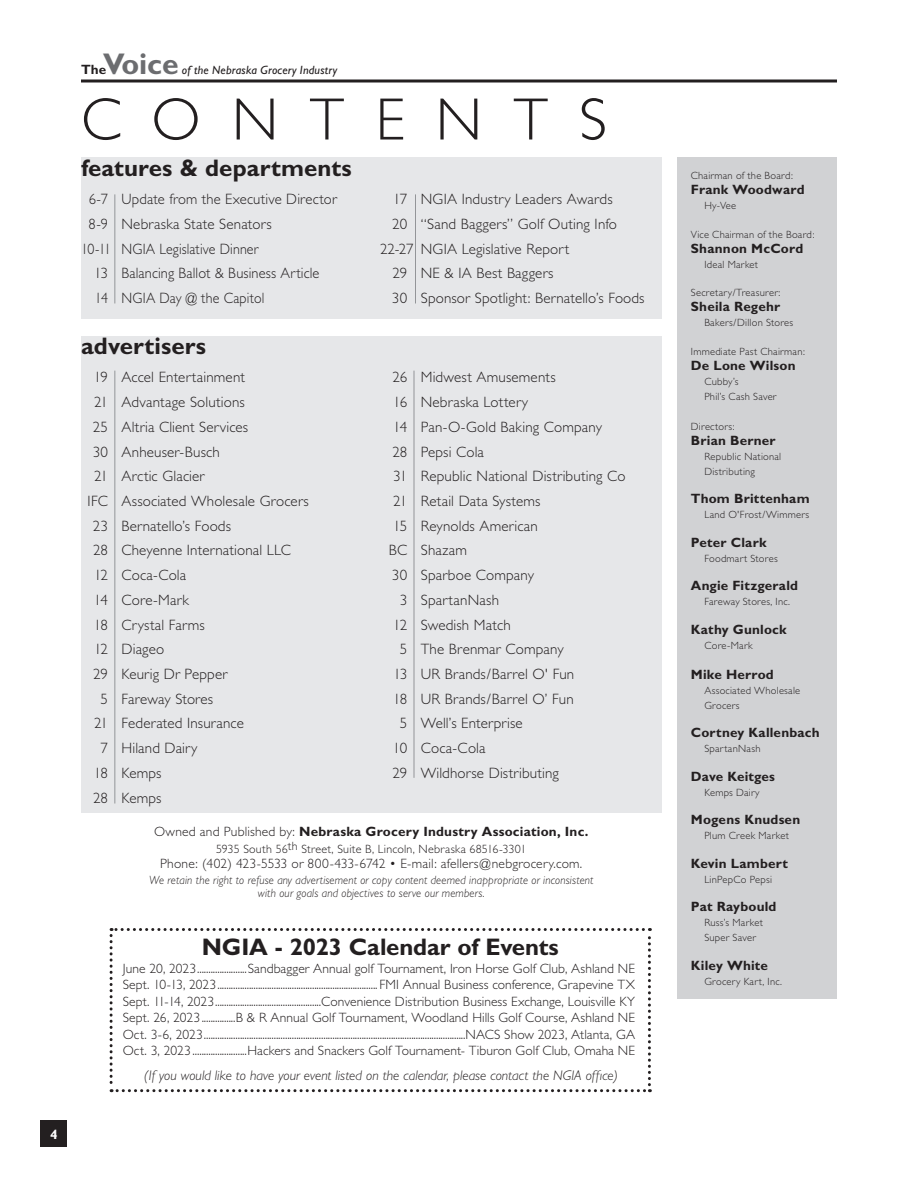
<style>
.page{position:relative;width:918px;height:1188px;background:#fff}
.page>*{position:absolute;margin:0;border:0;box-sizing:border-box;transform-origin:0 0}
.t1{font:300 60px "Gill Sans";letter-spacing:.52em;color:#231f20}
.t2{font:700 30px "Gill Sans";letter-spacing:-.005em;color:#6c6d70}
.Headline{font:700 24px "Gill Sans";color:#231f20}
.t3{font:300 15px "Gill Sans";letter-spacing:.01em;color:#231f20}
.t4{font:300 15px "Gill Sans";letter-spacing:.01em;color:#231f20;scale:.93 1}
.Body_Copy{font:italic 300 13.95px "Gill Sans";color:#231f20}
.Body_Copy-2{font:300 13.5px "Gill Sans";letter-spacing:.005em;color:#231f20}
.t5{font:700 13.5px "Gill Sans";letter-spacing:.015em;color:#231f20}
.t6{font:700 13.5px "Gill Sans";color:#fff}
.t7{font:italic 300 12px "Gill Sans";letter-spacing:.015em;color:#231f20;scale:.94 1}
.t8{font:300 12px "Gill Sans";letter-spacing:.02em;color:#231f20}
.t9{font:italic 12px "Gill Sans";letter-spacing:.015em;color:#231f20}
.t10{font:300 10.5px/15px "Gill Sans";letter-spacing:.025em;color:#231f20}
.s1{font-weight:300}
</style>
<div class="page">
<hr style="left:81px;top:80px;width:756px;height:2px;background:#231f20">
<div style="left:40px;top:1120px;width:28px;height:28px;background:#231f20"></div>
<div style="left:81px;top:158px;width:581px;height:161px;background:#e6e7e9"></div>
<hr style="left:415px;top:194px;width:1px;height:109px;background:#939598">
<hr style="left:114px;top:194px;width:1px;height:109px;background:#939598">
<div style="left:81px;top:336px;width:581px;height:476px;background:#e6e7e9"></div>
<hr style="left:414px;top:371px;width:1px;height:407px;background:#939598">
<hr style="left:114px;top:371px;width:1px;height:433px;background:#939598">
<div style="left:677px;top:158px;width:160px;height:841px;background:#d1d2d4"></div>
<svg style="left:110px;top:928px;width:541px;height:164px"></svg>
<p class="t6" style="left:50px;top:1127px;width:9px">4</p>
<h2 class="t2" style="left:103px;top:46px;width:77px">Voice</h2>
<p class="t5" style="left:81px;top:62px;width:27px">The</p>
<p class="t9" style="left:182px;top:63px;width:157px">of the Nebraska Grocery Industry</p>
<p class="t1" style="left:81px;top:86px;width:528px">CONTENTS</p>
<p class="Headline" style="left:81px;top:153px;width:272px">features &amp; departments</p>
<p class="t3" style="left:89px;top:191px;width:250px">6-7 Update from the Executive Director</p>
<p class="t3" style="left:89px;top:215px;width:185px">8-9 Nebraska State Senators</p>
<p class="t4" style="left:81px;top:240px;width:192px">10-11 NGIA Legislative Dinner</p>
<p class="t3" style="left:94px;top:265px;width:227px">13 Balancing Ballot &amp; Business Article</p>
<p class="t4" style="left:95px;top:290px;width:184px">14 NGIA Day @ the Capitol</p>
<p class="Headline" style="left:81px;top:332px;width:127px">advertisers</p>
<p class="t3" style="left:94px;top:369px;width:153px">19 Accel Entertainment</p>
<p class="t3" style="left:94px;top:394px;width:152px">21 Advantage Solutions</p>
<p class="t3" style="left:93px;top:418px;width:157px">25 Altria Client Services</p>
<p class="t3" style="left:93px;top:443px;width:129px">30 Anheuser-Busch</p>
<p class="t3" style="left:94px;top:468px;width:112px">21 Arctic Glacier</p>
<p class="t3" style="left:88px;top:493px;width:223px">IFC Associated Wholesale Grocers</p>
<p class="t3" style="left:93px;top:517px;width:140px">23 Bernatello’s Foods</p>
<p class="t3" style="left:93px;top:542px;width:199px">28 Cheyenne International LLC</p>
<p class="t3" style="left:94px;top:567px;width:94px">12 Coca-Cola</p>
<p class="t3" style="left:94px;top:591px;width:96px">14 Core-Mark</p>
<p class="t3" style="left:94px;top:616px;width:113px">18 Crystal Farms</p>
<p class="t3" style="left:94px;top:641px;width:72px">12 Diageo</p>
<p class="t3" style="left:93px;top:666px;width:136px">29 Keurig Dr Pepper</p>
<p class="t3" style="left:100px;top:690px;width:114px">5 Fareway Stores</p>
<p class="t3" style="left:94px;top:715px;width:151px">21 Federated Insurance</p>
<p class="t3" style="left:100px;top:740px;width:98px">7 Hiland Dairy</p>
<p class="t3" style="left:94px;top:764px;width:69px">18 Kemps</p>
<p class="t3" style="left:93px;top:789px;width:70px">28 Kemps</p>
<p class="t3" style="left:393px;top:191px;width:221px">17 NGIA Industry Leaders Awards</p>
<p class="t3" style="left:392px;top:215px;width:226px">20 “Sand Baggers” Golf Outing Info</p>
<p class="t3" style="left:380px;top:240px;width:190px">22-27 NGIA Legislative Report</p>
<p class="t3" style="left:392px;top:265px;width:163px">29 NE &amp; IA Best Baggers</p>
<p class="t3" style="left:392px;top:290px;width:254px">30 Sponsor Spotlight: Bernatello’s Foods</p>
<p class="t3" style="left:392px;top:369px;width:165px">26 Midwest Amusements</p>
<p class="t3" style="left:393px;top:394px;width:137px">16 Nebraska Lottery</p>
<p class="t3" style="left:393px;top:418px;width:210px">14 Pan-O-Gold Baking Company</p>
<p class="t3" style="left:392px;top:443px;width:93px">28 Pepsi Cola</p>
<p class="t3" style="left:393px;top:468px;width:234px">31 Republic National Distributing Co</p>
<p class="t3" style="left:393px;top:493px;width:149px">21 Retail Data Systems</p>
<p class="t3" style="left:393px;top:517px;width:146px">15 Reynolds American</p>
<p class="t3" style="left:389px;top:542px;width:80px">BC Shazam</p>
<p class="t3" style="left:392px;top:567px;width:144px">30 Sparboe Company</p>
<p class="t3" style="left:400px;top:591px;width:101px">3 SpartanNash</p>
<p class="t3" style="left:393px;top:616px;width:119px">12 Swedish Match</p>
<p class="t3" style="left:400px;top:641px;width:166px">5 The Brenmar Company</p>
<p class="t3" style="left:394px;top:666px;width:182px">13 UR Brands/Barrel O' Fun</p>
<p class="t3" style="left:393px;top:690px;width:182px">18 UR Brands/Barrel O’ Fun</p>
<p class="t3" style="left:400px;top:715px;width:124px">5 Well’s Enterprise</p>
<p class="t3" style="left:393px;top:740px;width:94px">10 Coca-Cola</p>
<p class="t3" style="left:392px;top:764px;width:168px">29 Wildhorse Distributing</p>
<p class="t5" style="left:154px;top:824px;width:436px"><span class="s1">Owned and Published by:</span> Nebraska Grocery Industry Association, Inc.</p>
<p class="t8" style="left:216px;top:842px;width:312px">5935 South 56th Street, Suite B, Lincoln, Nebraska 68516-3301</p>
<p class="Body_Copy-2" style="left:160px;top:856px;width:424px">Phone: (402) 423-5533 or 800-433-6742 • E-mail: afellers@nebgrocery.com.</p>
<p class="t7" style="left:149px;top:873px;width:474px">We retain the right to refuse any advertisement or copy content deemed inappropriate or inconsistent</p>
<p class="t7" style="left:258px;top:886px;width:243px">with our goals and objectives to serve our members.</p>
<p class="Headline" style="left:202px;top:933px;width:358px">NGIA - 2023 Calendar of Events</p>
<p class="Body_Copy-2" style="left:123px;top:961px;width:514px">June 20, 2023......................Sandbagger Annual golf Tournament, Iron Horse Golf Club, Ashland NE</p>
<p class="Body_Copy-2" style="left:123px;top:977px;width:514px">Sept. 10-13, 2023....................................................................... FMI Annual Business conference, Grapevine TX</p>
<p class="Body_Copy-2" style="left:123px;top:994px;width:514px">Sept. 11-14, 2023...............................................Convenience Distribution Business Exchange, Louisville KY</p>
<p class="Body_Copy-2" style="left:123px;top:1010px;width:514px">Sept. 26, 2023...............B &amp; R Annual Golf Tournament, Woodland Hills Golf Course, Ashland NE</p>
<p class="Body_Copy-2" style="left:123px;top:1027px;width:514px">Oct. 3-6, 2023....................................................................................................................NACS Show 2023, Atlanta, GA</p>
<p class="Body_Copy-2" style="left:123px;top:1043px;width:514px">Oct. 3, 2023 ........................Hackers and Snackers Golf Tournament- Tiburon Golf Club, Omaha NE</p>
<p class="Body_Copy" style="left:144px;top:1068px;width:475px">(If you would like to have your event listed on the calendar, please contact the NGIA office)</p>
<p class="t10" style="left:691px;top:168px;width:104px">Chairman of the Board:</p>
<p class="t5" style="left:691px;top:182px;width:115px">Frank Woodward</p>
<p class="t10" style="left:704px;top:198px;width:33px">Hy-Vee</p>
<p class="t10" style="left:691px;top:227px;width:125px">Vice Chairman of the Board:</p>
<p class="t5" style="left:691px;top:240px;width:114px">Shannon McCord</p>
<p class="t10" style="left:704px;top:257px;width:55px">Ideal Market</p>
<p class="t10" style="left:691px;top:285px;width:91px">Secretary/Treasurer:</p>
<p class="t5" style="left:691px;top:299px;width:91px">Sheila Regehr</p>
<p class="t10" style="left:704px;top:315px;width:90px">Bakers/Dillon Stores</p>
<p class="t10" style="left:691px;top:344px;width:116px">Immediate Past Chairman:</p>
<p class="t5" style="left:691px;top:357px;width:106px">De Lone Wilson</p>
<p class="t10" style="left:704px;top:374px;width:36px">Cubby’s</p>
<p class="t10" style="left:704px;top:389px;width:74px">Phil’s Cash Saver</p>
<p class="t10" style="left:691px;top:419px;width:45px">Directors:</p>
<p class="t5" style="left:691px;top:432px;width:86px">Brian Berner</p>
<p class="t10" style="left:704px;top:449px;width:78px">Republic National</p>
<p class="t10" style="left:704px;top:464px;width:52px">Distributing</p>
<p class="t5" style="left:691px;top:491px;width:120px">Thom Brittenham</p>
<p class="t10" style="left:704px;top:507px;width:106px">Land O'Frost/Wimmers</p>
<p class="t5" style="left:691px;top:534px;width:77px">Peter Clark</p>
<p class="t10" style="left:704px;top:551px;width:75px">Foodmart Stores</p>
<p class="t5" style="left:691px;top:578px;width:109px">Angie Fitzgerald</p>
<p class="t10" style="left:704px;top:594px;width:87px">Fareway Stores, Inc.</p>
<p class="t5" style="left:691px;top:621px;width:97px">Kathy Gunlock</p>
<p class="t10" style="left:704px;top:638px;width:50px">Core-Mark</p>
<p class="t5" style="left:691px;top:666px;width:84px">Mike Herrod</p>
<p class="t10" style="left:704px;top:683px;width:97px">Associated Wholesale</p>
<p class="t10" style="left:704px;top:698px;width:37px">Grocers</p>
<p class="t5" style="left:691px;top:725px;width:130px">Cortney Kallenbach</p>
<p class="t10" style="left:704px;top:741px;width:58px">SpartanNash</p>
<p class="t5" style="left:691px;top:768px;width:86px">Dave Keitges</p>
<p class="t10" style="left:704px;top:785px;width:57px">Kemps Dairy</p>
<p class="t5" style="left:691px;top:812px;width:111px">Mogens Knudsen</p>
<p class="t10" style="left:704px;top:828px;width:86px">Plum Creek Market</p>
<p class="t5" style="left:691px;top:855px;width:99px">Kevin Lambert</p>
<p class="t10" style="left:704px;top:872px;width:69px">LinPepCo Pepsi</p>
<p class="t5" style="left:691px;top:899px;width:87px">Pat Raybould</p>
<p class="t10" style="left:704px;top:915px;width:60px">Russ’s Market<br>Super Saver</p>
<p class="t5" style="left:691px;top:957px;width:79px">Kiley White</p>
<p class="t10" style="left:704px;top:974px;width:79px">Grocery Kart, Inc.</p>
</div>
